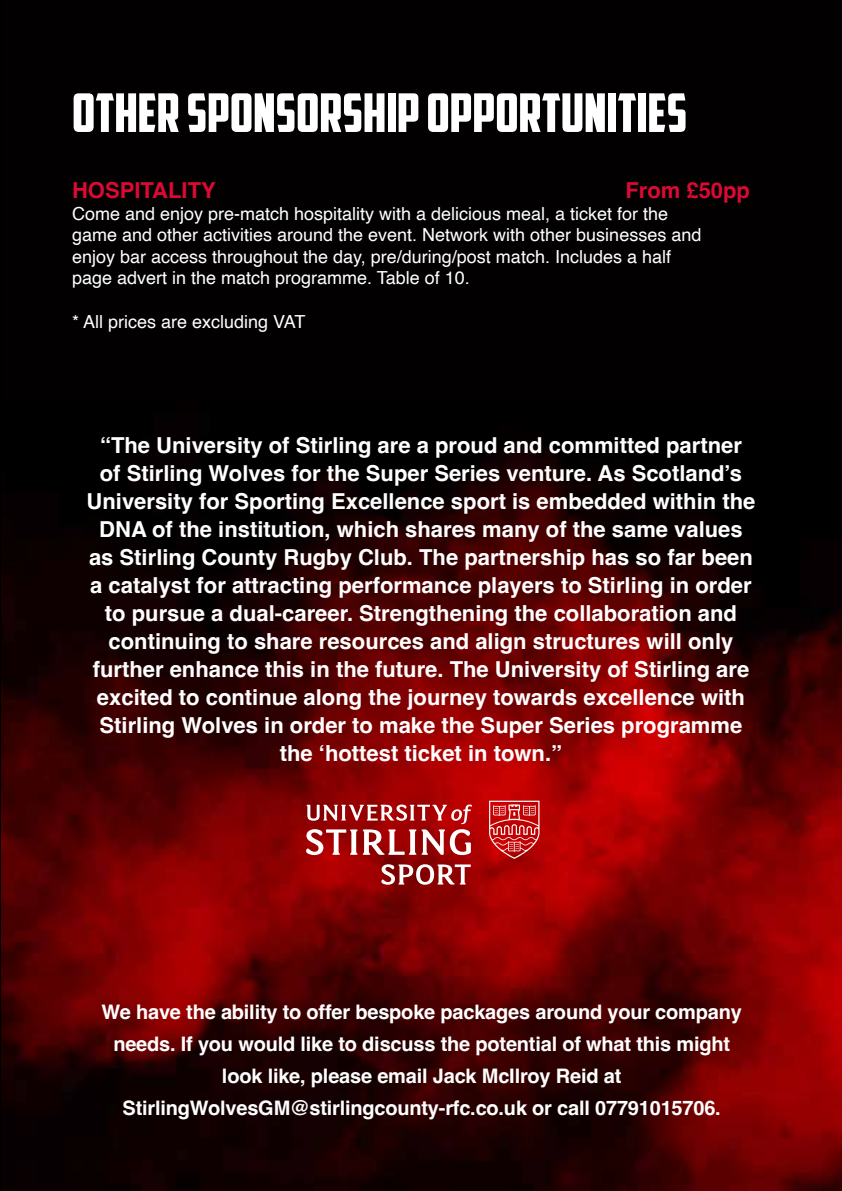
<style>
.page{position:relative;width:842px;height:1191px;background:#020001}
.page>*{position:absolute;margin:0;border:0;box-sizing:border-box;transform-origin:0 0}
.t1{font:53.2px "American Captain";color:#fff}
.t2{font:700 22px/28px "Helvetica";color:#fff;text-align:center}
.t3{font:700 22px "Helvetica";color:#db0a33}
.t4{font:700 20px/32px "Helvetica";letter-spacing:-.01em;color:#fff;text-align:center}
.t5{font:18px/21.6px "Helvetica";color:#fff}
</style>
<div class="page">
<img style="left:1px;top:401px;width:841px;height:790px">
<svg style="left:381px;top:864px;width:90px;height:20px"></svg>
<svg style="left:489px;top:800px;width:50px;height:59px;background:#cf3d3e"></svg>
<svg style="left:306px;top:804px;width:166px;height:51px"></svg>
<h1 class="t1" style="left:72px;top:81px;width:617px">OTHER SPONSORSHIP OPPORTUNITIES</h1>
<p class="t3" style="left:72px;top:177px;width:145px">HOSPITALITY</p>
<p class="t3" style="left:625px;top:177px;width:126px">From £50pp</p>
<p class="t5" style="left:72px;top:203px;width:631px">Come and enjoy pre-match hospitality with a delicious meal, a ticket for the game and other activities around the event. Network with other businesses and enjoy bar access throughout the day, pre/during/post match. Includes a half page advert in the match programme. Table of 10.</p>
<p class="t5" style="left:72px;top:311px;width:235px">* All prices are excluding VAT</p>
<p class="t2" style="left:87px;top:434px;width:670px">“The University of Stirling are a proud and committed partner<br>of Stirling Wolves for the Super Series venture. As Scotland’s University for Sporting Excellence sport is embedded within the DNA of the institution, which shares many of the same values as Stirling County Rugby Club. The partnership has so far been a catalyst for attracting performance players to Stirling in order to pursue a dual-career. Strengthening the collaboration and continuing to share resources and align structures will only further enhance this in the future. The University of Stirling are excited to continue along the journey towards excellence with Stirling Wolves in order to make the Super Series programme the ‘hottest ticket in town.”</p>
<p class="t4" style="left:101px;top:998px;width:642px">We have the ability to offer bespoke packages around your company needs. If you would like to discuss the potential of what this might look like, please email Jack McIlroy Reid at StirlingWolvesGM@stirlingcounty-rfc.co.uk or call 07791015706.</p>
</div>
